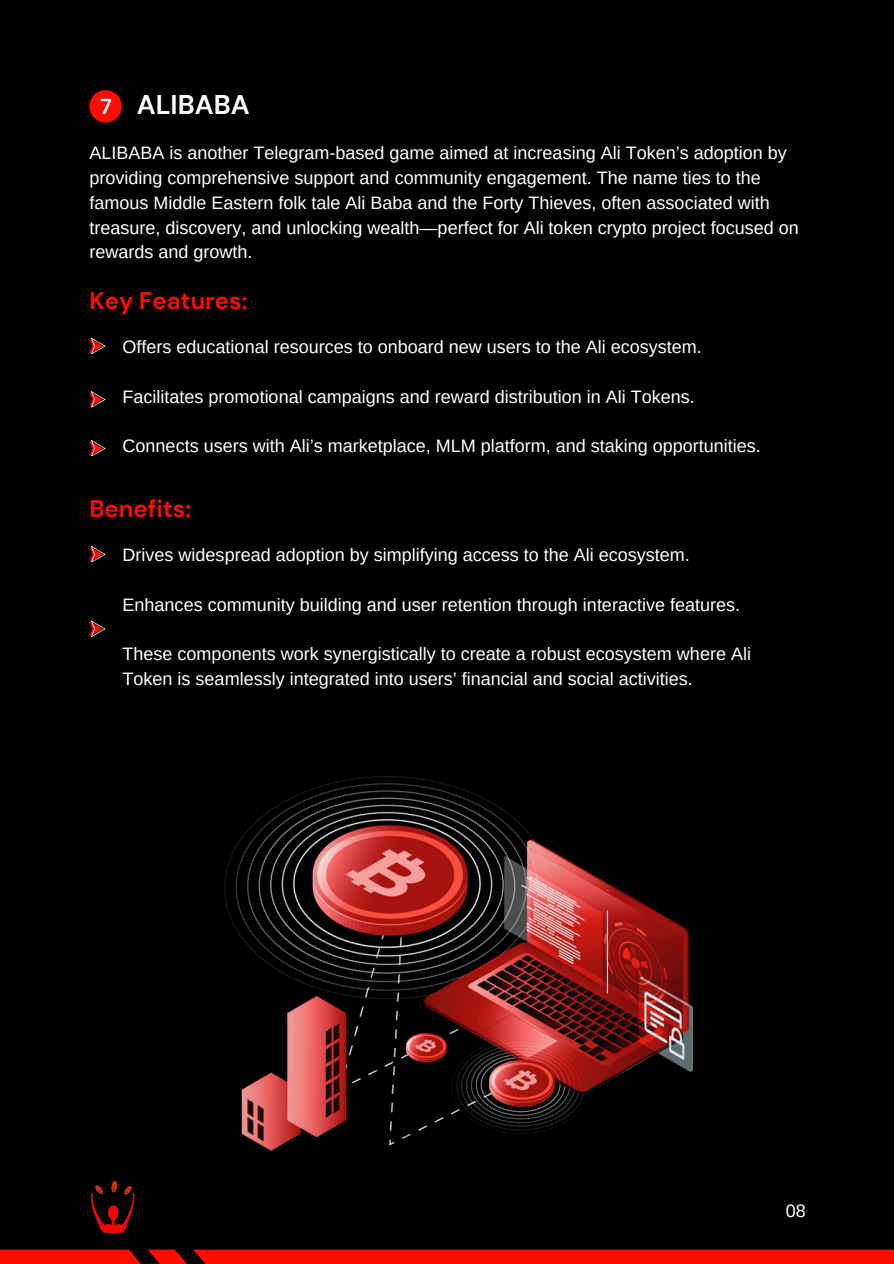
<style>
.page{position:relative;width:894px;height:1264px;background:#fff}
.page>*{position:absolute;margin:0;border:0;box-sizing:border-box;transform-origin:0 0}
.t1{font:700 27px "DM Sans";color:#fff}
.t2{font:700 24px "DM Sans";color:#fe0c02}
.t3{font:18px/24.8px "Arimo";color:#fff}
</style>
<div class="page">
<div style="left:0;top:0;width:893px;height:1263px;background:#000"></div>
<svg style="left:89px;top:90px;width:32px;height:33px"></svg>
<svg style="left:89px;top:338px;width:16px;height:15px"></svg>
<svg style="left:89px;top:546px;width:16px;height:16px"></svg>
<svg style="left:89px;top:391px;width:16px;height:16px"></svg>
<svg style="left:89px;top:620px;width:16px;height:16px"></svg>
<svg style="left:89px;top:440px;width:16px;height:16px"></svg>
<img style="left:224px;top:776px;width:468px;height:375px">
<svg style="left:0;top:1249px;width:893px;height:14px;background:#e80a01"></svg>
<img style="left:90px;top:1181px;width:45px;height:52px">
<h1 class="t1" style="left:137px;top:87px;width:114px">ALIBABA</h1>
<p class="t3" style="left:89px;top:141px;width:710px">ALIBABA is another Telegram-based game aimed at increasing Ali Token’s adoption by providing comprehensive support and community engagement. The name ties to the famous Middle Eastern folk tale Ali Baba and the Forty Thieves, often associated with treasure, discovery, and unlocking wealth—perfect for Ali token crypto project focused on rewards and growth.</p>
<p class="t2" style="left:89px;top:285px;width:160px">Key Features:</p>
<p class="t3" style="left:122px;top:334px;width:580px">Offers educational resources to onboard new users to the Ali ecosystem.</p>
<p class="t3" style="left:122px;top:384px;width:573px">Facilitates promotional campaigns and reward distribution in Ali Tokens.</p>
<p class="t3" style="left:122px;top:433px;width:639px">Connects users with Ali’s marketplace, MLM platform, and staking opportunities.</p>
<h2 class="t2" style="left:89px;top:493px;width:103px">Benefits:</h2>
<p class="t3" style="left:122px;top:542px;width:568px">Drives widespread adoption by simplifying access to the Ali ecosystem.</p>
<p class="t3" style="left:122px;top:592px;width:618px">Enhances community building and user retention through interactive features.</p>
<p class="t3" style="left:122px;top:641px;width:629px">These components work synergistically to create a robust ecosystem where Ali<br>Token is seamlessly integrated into users’ financial and social activities.</p>
<h2 class="t3" style="left:785px;top:1198px;width:22px">08</h2>
</div>
